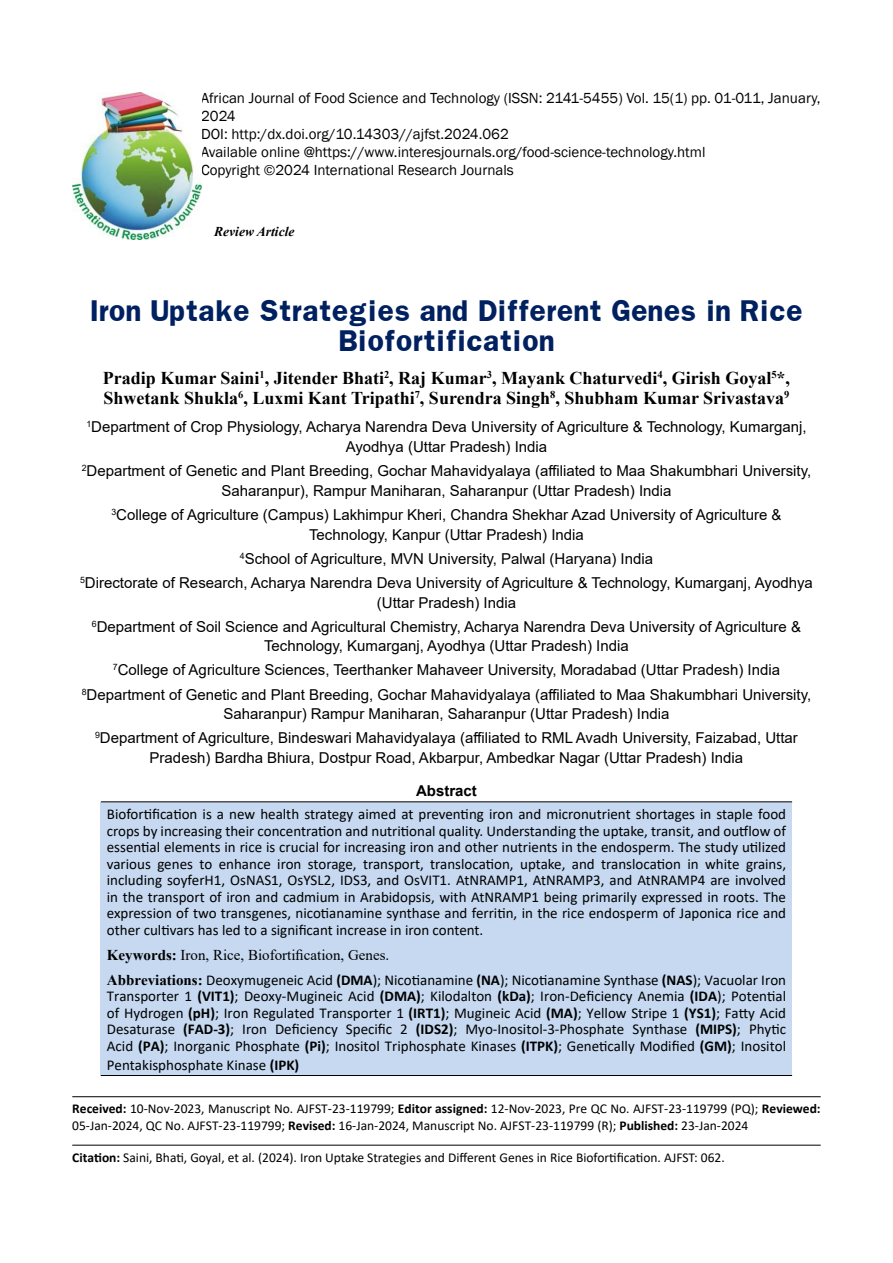
<style>
.page{position:relative;width:893px;height:1263px;background:#fff}
.page>*{position:absolute;margin:0;border:0;box-sizing:border-box;transform-origin:0 0}
.t1{font:700 25.5px/30px "Franklin";color:#002060;text-align:center}
.t2{font:700 18px/19.8px "Times New Roman";color:#000}
.t3{font:15px/16.5px "Calibri";color:#000;text-align:justify}
.t4{font:15px/24px "Arial";color:#000;text-align:center}
.t5{font:15px/18px "Franklin Gothic";color:#000}
.t6{font:15px "Times New Roman";color:#000}
.t7{font:700 15px "Arial";color:#000}
.t8{font:13.5px/16.2px "Calibri";color:#000}
.t9{font:italic 700 13.5px "Times New Roman";color:#000101}
.s1{font-weight:700}
.s2{font-family:"Times New Roman";font-weight:700}
</style>
<div class="page">
<img style="left:72px;top:93px;width:129px;height:147px">
<hr style="left:72px;top:1145px;width:749px;height:1px;background:#000">
<div style="left:101px;top:802px;width:691px;height:273px;background:#c6d9f1"></div>
<hr style="left:101px;top:1075px;width:691px;height:1px;background:#000">
<hr style="left:101px;top:801px;width:691px;height:1px;background:#000">
<hr style="left:72px;top:1096px;width:749px;height:1px;background:#000">
<p class="t5" style="left:201px;top:90px;width:621px">African Journal of Food Science and Technology (ISSN: 2141-5455) Vol. 15(1) pp. 01-011, January, 2024<br>DOI: http:/dx.doi.org/10.14303//ajfst.2024.062<br>Available online @https://www.interesjournals.org/food-science-technology.html<br>Copyright ©2024 International Research Journals</p>
<p class="t9" style="left:214px;top:222px;width:82px">Review Article</p>
<h1 class="t1" style="left:90px;top:296px;width:714px">Iron Uptake Strategies and Different Genes in Rice<br>Biofortification</h1>
<p class="t2" style="left:103px;top:367px;width:689px">Pradip Kumar Saini<sup>1</sup>, Jitender Bhati<sup>2</sup>, Raj Kumar<sup>3</sup>, Mayank Chaturvedi<sup>4</sup>, Girish Goyal<sup>5</sup>*,<br>Shwetank Shukla<sup>6</sup>, Luxmi Kant Tripathi<sup>7</sup>, Surendra Singh<sup>8</sup>, Shubham Kumar Srivastava<sup>9</sup></p>
<p class="t4" style="left:86px;top:417px;width:722px;line-height:19.8px"><sup>1</sup>Department of Crop Physiology, Acharya Narendra Deva University of Agriculture &amp; Technology, Kumarganj,<br>Ayodhya (Uttar Pradesh) India</p>
<p class="t4" style="left:82px;top:461px;width:731px;line-height:19.8px"><sup>2</sup>Department of Genetic and Plant Breeding, Gochar Mahavidyalaya (affiliated to Maa Shakumbhari University,<br>Saharanpur), Rampur Maniharan, Saharanpur (Uttar Pradesh) India</p>
<p class="t4" style="left:111px;top:504px;width:672px;line-height:19.8px"><sup>3</sup>College of Agriculture (Campus) Lakhimpur Kheri, Chandra Shekhar Azad University of Agriculture &amp;<br>Technology, Kanpur (Uttar Pradesh) India</p>
<p class="t4" style="left:80px;top:546px;width:734px"><sup>4</sup>School of Agriculture, MVN University, Palwal (Haryana) India<br><sup>5</sup>Directorate of Research, Acharya Narendra Deva University of Agriculture &amp; Technology, Kumarganj, Ayodhya</p>
<p class="t4" style="left:92px;top:590px;width:711px">(Uttar Pradesh) India<br><sup>6</sup>Department of Soil Science and Agricultural Chemistry, Acharya Narendra Deva University of Agriculture &amp;</p>
<p class="t4" style="left:82px;top:634px;width:731px">Technology, Kumarganj, Ayodhya (Uttar Pradesh) India<br><sup>7</sup>College of Agriculture Sciences, Teerthanker Mahaveer University, Moradabad (Uttar Pradesh) India<br><sup>8</sup>Department of Genetic and Plant Breeding, Gochar Mahavidyalaya (affiliated to Maa Shakumbhari University,</p>
<p class="t4" style="left:95px;top:702px;width:704px">Saharanpur) Rampur Maniharan, Saharanpur (Uttar Pradesh) India<br><sup>9</sup>Department of Agriculture, Bindeswari Mahavidyalaya (affiliated to RML Avadh University, Faizabad, Uttar</p>
<p class="t4" style="left:150px;top:746px;width:595px">Pradesh) Bardha Bhiura, Dostpur Road, Akbarpur, Ambedkar Nagar (Uttar Pradesh) India</p>
<p class="t7" style="left:416px;top:780px;width:62px">Abstract</p>
<p class="t3" style="left:107px;top:805px;width:681px">Biofortification is a new health strategy aimed at preventing iron and micronutrient shortages in staple food crops by increasing their concentration and nutritional quality. Understanding the uptake, transit, and outflow of essential elements in rice is crucial for increasing iron and other nutrients in the endosperm. The study utilized various genes to enhance iron storage, transport, translocation, uptake, and translocation in white grains, including soyferH1, OsNAS1, OsYSL2, IDS3, and OsVIT1. AtNRAMP1, AtNRAMP3, and AtNRAMP4 are involved in the transport of iron and cadmium in Arabidopsis, with AtNRAMP1 being primarily expressed in roots. The expression of two transgenes, nicotianamine synthase and ferritin, in the rice endosperm of Japonica rice and other cultivars has led to a significant increase in iron content.</p>
<p class="t6" style="left:107px;top:944px;width:284px"><span class="s1">Keywords:</span> Iron, Rice, Biofortification, Genes.</p>
<p class="t3" style="left:107px;top:971px;width:681px"><span class="s2">Abbreviations:</span> Deoxymugeneic Acid <span class="s1">(DMA</span>); Nicotianamine <span class="s1">(NA</span>); Nicotianamine Synthase <span class="s1">(NAS</span>); Vacuolar Iron Transporter 1 <span class="s1">(VIT1)</span>; Deoxy-Mugineic Acid <span class="s1">(DMA)</span>; Kilodalton <span class="s1">(kDa)</span>; Iron-Deficiency Anemia <span class="s1">(IDA</span>); Potential of Hydrogen <span class="s1">(pH)</span>; Iron Regulated Transporter 1 <span class="s1">(IRT1)</span>; Mugineic Acid <span class="s1">(MA)</span>; Yellow Stripe 1 <span class="s1">(YS1)</span>; Fatty Acid Desaturase <span class="s1">(FAD-3)</span>; Iron Deficiency Specific 2 <span class="s1">(IDS2)</span>; Myo-Inositol-3-Phosphate Synthase <span class="s1">(MIPS)</span>; Phytic Acid <span class="s1">(PA)</span>; Inorganic Phosphate <span class="s1">(Pi)</span>; Inositol Triphosphate Kinases <span class="s1">(ITPK)</span>; Genetically Modified <span class="s1">(GM)</span>; Inositol</p>
<p class="t3" style="left:107px;top:1056px;width:194px">Pentakisphosphate Kinase <span class="s1">(IPK)</span></p>
<p class="t8" style="left:72px;top:1100px;width:750px"><span class="s1">Received:</span> 10-Nov-2023, Manuscript No. AJFST-23-119799; <span class="s1">Editor assigned:</span> 12-Nov-2023, Pre QC No. AJFST-23-119799 (PQ); <span class="s1">Reviewed:<br></span>05-Jan-2024, QC No. AJFST-23-119799; <span class="s1">Revised:</span> 16-Jan-2024, Manuscript No. AJFST-23-119799 (R); <span class="s1">Published:</span> 23-Jan-2024</p>
<p class="t8" style="left:72px;top:1149px;width:654px"><span class="s1">Citation:</span> Saini, Bhati, Goyal, et al. (2024). Iron Uptake Strategies and Different Genes in Rice Biofortification. AJFST: 062.</p>
</div>
